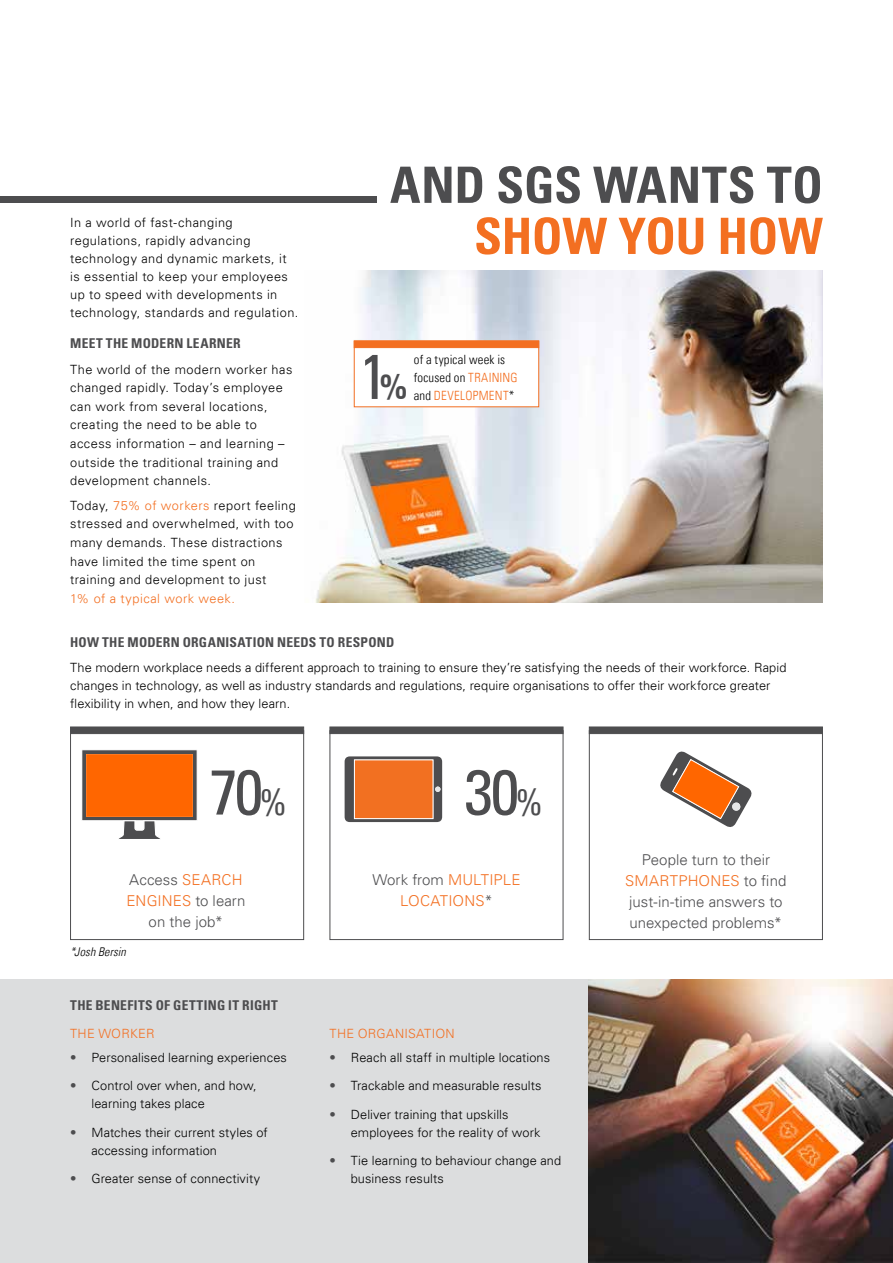
<style>
.page{position:relative;width:893px;height:1263px;background:#fff}
.page>*{position:absolute;margin:0;border:0;box-sizing:border-box;transform-origin:0 0}
.t1{font:condensed 63.45px "Univers LT";color:#4d4d4f}
.t2{font:700 condensed 50.1px "Univers LT";letter-spacing:.01em;color:#4d4d4f}
.t3{font:700 condensed 50.1px "Univers LT";letter-spacing:-.01em;color:#f36f21}
.t4{font:300 15px/21px "Univers LT";color:#4d4d4f;text-align:center}
.t5{font:300 15px/21px "Univers LT";letter-spacing:.005em;color:#f36f21;text-align:center}
.t6{font:700 condensed 13.5px "Univers LT";letter-spacing:.02em;color:#4d4d4f}
.t7{font:300 12.75px/18px "Univers LT";letter-spacing:.015em;color:#000}
.t8{font:300 12.75px/18.6px "Univers LT";letter-spacing:.04em;color:#000}
.t9{font:300 12.75px/18.6px "Univers LT";letter-spacing:.035em;color:#000}
.t10{font:300 12.75px "Univers LT";letter-spacing:.03em;color:#f36f21}
.t11{font:300 condensed 12.75px/18px "Univers LT";letter-spacing:.015em;color:#000}
.t12{font:300 condensed 12.75px "Univers LT";letter-spacing:.02em;color:#f36f21}
.t13{font:italic 300 condensed 12px "Univers LT";letter-spacing:.01em;color:#000}
.s1{color:#f36f21}
.s2{font-weight:700;font-size:35.25px}
.s3{color:#000}
.s4{font-size:35.25px}
.s5{color:#4d4d4f}
</style>
<div class="page">
<div style="left:0;top:980px;width:893px;height:283px;background:#dcddde"></div>
<img style="left:315px;top:270px;width:508px;height:333px">
<div style="left:0;top:196px;width:376px;height:7px;background:#4d4d4f"></div>
<div style="left:354px;top:341px;width:185px;height:66px;background:#fff;border:1px solid #f36f21"></div>
<div style="left:354px;top:341px;width:185px;height:7px;background:#f36f21"></div>
<div style="left:70px;top:730px;width:234px;height:210px;background:#fff;border:1px solid #4d4d4f"></div>
<div style="left:330px;top:730px;width:233px;height:210px;background:#fff;border:1px solid #4d4d4f"></div>
<div style="left:589px;top:730px;width:234px;height:210px;background:#fff;border:1px solid #4d4d4f"></div>
<div style="left:70px;top:727px;width:234px;height:7px;background:#4d4d4f"></div>
<div style="left:330px;top:727px;width:233px;height:7px;background:#4d4d4f"></div>
<div style="left:589px;top:727px;width:234px;height:7px;background:#4d4d4f"></div>
<svg style="left:82px;top:750px;width:115px;height:89px"></svg>
<svg style="left:345px;top:756px;width:97px;height:66px;background:#ca6f39"></svg>
<svg style="left:660px;top:751px;width:92px;height:76px"></svg>
<img style="left:589px;top:980px;width:304px;height:283px">
<p class="t8" style="left:70px;top:214px;width:230px;line-height:18px">In a world of fast-changing regulations, rapidly advancing technology and dynamic markets, it is essential to keep your employees up to speed with developments in technology, standards and regulation.</p>
<p class="t6" style="left:70px;top:335px;width:172px">MEET THE MODERN LEARNER</p>
<p class="t8" style="left:70px;top:360px;width:224px">The world of the modern worker has changed rapidly. Today’s employee can work from several locations, creating the need to be able to access information – and learning – outside the traditional training and development channels.</p>
<p class="t9" style="left:70px;top:496px;width:227px">Today, <span class="s1">75% of workers</span> report feeling stressed and overwhelmed, with too many demands. These distractions have limited the time spent on training and development to just</p>
<p class="t10" style="left:70px;top:591px;width:166px">1% of a typical work week.</p>
<h2 class="t2" style="left:390px;top:154px;width:434px">AND SGS WANTS TO</h2>
<h2 class="t3" style="left:474px;top:205px;width:350px">SHOW YOU HOW</h2>
<p class="t11" style="left:414px;top:350px;width:105px">of a typical week is focused on <span class="s1">TRAINING</span></p>
<h1 class="t1" style="left:359px;top:336px;width:50px">1<span class="s2">%</span></h1>
<p class="t12" style="left:414px;top:387px;width:102px"><span class="s3">and</span> DEVELOPMENT<span class="s3">*</span></p>
<p class="t6" style="left:70px;top:634px;width:326px">HOW THE MODERN ORGANISATION NEEDS TO RESPOND</p>
<p class="t7" style="left:70px;top:658px;width:718px">The modern workplace needs a different approach to training to ensure they’re satisfying the needs of their workforce. Rapid changes in technology, as well as industry standards and regulations, require organisations to offer their workforce greater flexibility in when, and how they learn.</p>
<h1 class="t1" style="left:210px;top:752px;width:79px">70<span class="s4">%</span></h1>
<h1 class="t1" style="left:465px;top:752px;width:80px">30<span class="s4">%</span></h1>
<p class="t4" style="left:126px;top:869px;width:120px">Access <span class="s1">SEARCH<br>ENGINES</span> to learn on the job*</p>
<p class="t13" style="left:70px;top:944px;width:57px">*Josh Bersin</p>
<p class="t6" style="left:70px;top:997px;width:209px">THE BENEFITS OF GETTING IT RIGHT</p>
<p class="t10" style="left:70px;top:1025px;width:86px">THE WORKER</p>
<p class="t7" style="left:70px;top:1048px;width:218px"><span class="s5">•</span> Personalised learning experiences</p>
<p class="t7" style="left:91px;top:1076px;width:167px;text-indent:-21px"><span class="s5">•</span> Control over when, and how, learning takes place</p>
<p class="t7" style="left:91px;top:1123px;width:178px;text-indent:-21px"><span class="s5">•</span> Matches their current styles of accessing information</p>
<p class="t7" style="left:70px;top:1169px;width:192px"><span class="s5">•</span> Greater sense of connectivity</p>
<p class="t5" style="left:372px;top:869px;width:150px"><span class="s5">Work from</span> MULTIPLE<br>LOCATIONS<span class="s5">*</span></p>
<p class="t10" style="left:330px;top:1025px;width:127px">THE ORGANISATION</p>
<p class="t7" style="left:330px;top:1048px;width:222px"><span class="s5">•</span> Reach all staff in multiple locations</p>
<p class="t7" style="left:330px;top:1076px;width:214px"><span class="s5">•</span> Trackable and measurable results</p>
<p class="t7" style="left:351px;top:1105px;width:191px;text-indent:-21px"><span class="s5">•</span> Deliver training that upskills employees for the reality of work</p>
<p class="t7" style="left:351px;top:1151px;width:212px;text-indent:-21px"><span class="s5">•</span> Tie learning to behaviour change and business results</p>
<p class="t4" style="left:625px;top:850px;width:163px">People turn to their<br><span class="s1">SMARTPHONES</span> to find just-in-time answers to unexpected problems*</p>
</div>
